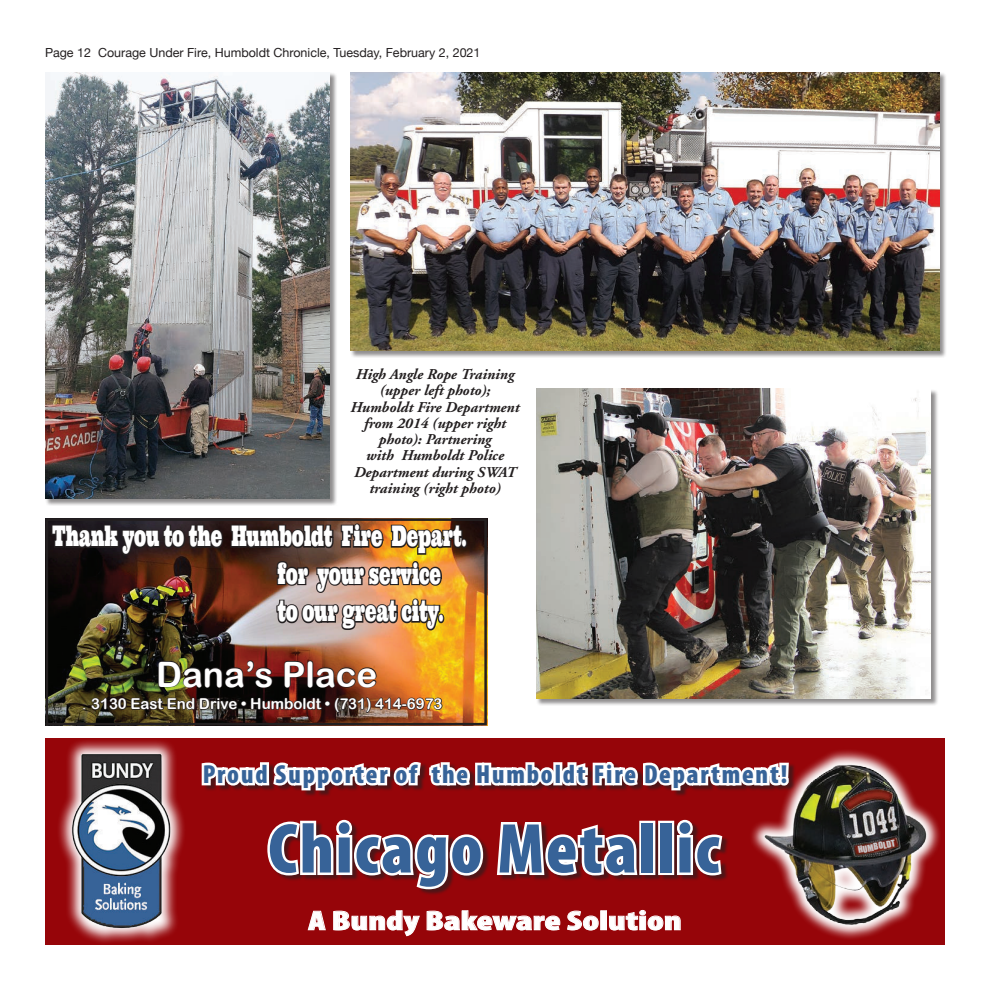
<style>
.page{position:relative;width:990px;height:990px;background:#fff}
.page>*{position:absolute;margin:0;border:0;box-sizing:border-box;transform-origin:0 0}
.t1{font:900 condensed 71.25px "Myriad Pro";letter-spacing:.025em;color:#376398}
.t2{font:35px "Arial Rounded MT Bold";color:#fff}
.t3{font:28.5px/37.5px "Ultra";letter-spacing:-.01em;color:#fff;scale:.57 1}
.t4{font:900 condensed 27.5px "Myriad Pro";color:#fff;scale:1.35 1}
.t5{font:900 condensed 26.25px "Myriad Pro";letter-spacing:.07em;color:#376398}
.t6{font:italic 700 15px/16.2px "Adobe Garamond";color:#231f20;text-align:center}
.t7{font:15px "Arial Rounded MT Bold";color:#fff}
.t8{font:12.5px "Helvetica Neue";color:#231f20}
.t9{font:8.75px "Impact";color:#c7c8ca}
</style>
<div class="page">
<div style="left:350px;top:72px;width:597px;height:286px;background:#231f20;opacity:.5"></div>
<img style="left:350px;top:72px;width:590px;height:279px">
<div style="left:536px;top:389px;width:402px;height:317px;background:#231f20;opacity:.5"></div>
<img style="left:536px;top:389px;width:395px;height:310px">
<div style="left:45px;top:72px;width:293px;height:434px;background:#231f20;opacity:.5"></div>
<img style="left:45px;top:72px;width:285px;height:427px">
<div style="left:45px;top:738px;width:900px;height:207px;background:#960509"></div>
<svg style="left:308px;top:911px;width:18px;height:19px"></svg>
<svg style="left:333px;top:910px;width:87px;height:26px"></svg>
<svg style="left:427px;top:910px;width:133px;height:21px"></svg>
<svg style="left:567px;top:910px;width:32px;height:21px"></svg>
<div style="left:601px;top:911px;width:6px;height:19px;border:1px solid #fff"></div>
<svg style="left:609px;top:910px;width:72px;height:21px"></svg>
<svg style="left:59px;top:741px;width:125px;height:201px"></svg>
<img style="left:69px;top:751px;width:104px;height:179px">
<svg style="left:819px;top:750px;width:121px;height:189px"></svg>
<img style="left:789px;top:759px;width:148px;height:170px">
<svg style="left:201px;top:759px;width:590px;height:133px"></svg>
<img style="left:49px;top:518px;width:439px;height:207px">
<img style="left:50px;top:522px;width:419px;height:110px">
<svg style="left:158px;top:660px;width:115px;height:29px;background:#322113"></svg>
<svg style="left:283px;top:660px;width:94px;height:29px;background:#6b2f1c"></svg>
<img style="left:90px;top:696px;width:353px;height:18px">
<div style="left:46px;top:518px;width:441px;height:207px;border:2px solid #231f20"></div>
<p class="t8" style="left:45px;top:45px;width:437px">Page 12 Courage Under Fire, Humboldt Chronicle, Tuesday, February 2, 2021</p>
<p class="t6" style="left:351px;top:367px;width:171px">High Angle Rope Training (upper left photo);<br>Humboldt Fire Department from 2014 (upper right photo): Partnering<br>with Humboldt Police<br>Department during SWAT training (right photo)</p>
<h3 class="t3" style="left:277px;top:517px;width:334px;text-indent:-225px">Thank you to the Humboldt Fire Depart. for your service to our great city.</h3>
<h2 class="t2" style="left:156px;top:653px;width:223px">Dana’s Place</h2>
<p class="t7" style="left:91px;top:695px;width:353px">3130 East End Drive • Humboldt • (731) 414-6973</p>
<h3 class="t5" style="left:203px;top:760px;width:586px">Proud Supporter of the Humboldt Fire Department!</h3>
<h1 class="t1" style="left:268px;top:809px;width:452px">Chicago Metallic</h1>
<h3 class="t4" style="left:308px;top:905px;width:278px">A Bundy Bakeware Solution</h3>
<p class="t9" style="left:857px;top:843px;width:39px;rotate:-11deg">HUMBOLDT</p>
</div>
